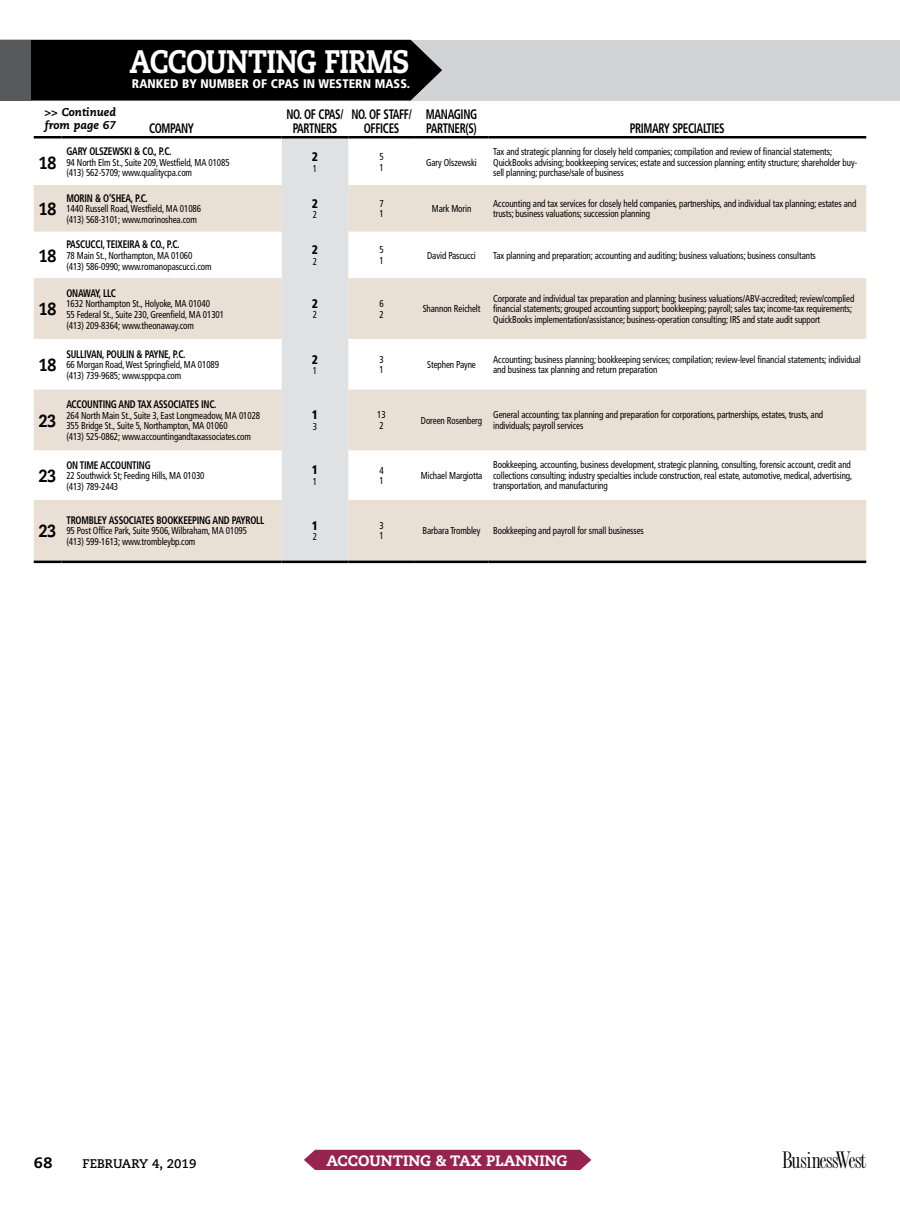
<style>
.page{position:relative;width:900px;height:1215px;background:#fff}
.page>*{position:absolute;margin:0;border:0;box-sizing:border-box;transform-origin:0 0}
.t1{font:800 32.5px "Caecilia";letter-spacing:-.025em;color:#fff;scale:.85 1}
.t2{font:24.75px "Fashion Compressed Plain";letter-spacing:-.045em;color:#000}
.t3{font:800 17.5px "Caecilia";letter-spacing:-.025em;color:#000;scale:.85 1}
.t4{font:800 15px "Caecilia";color:#fff}
.t5{font:800 15px "Caecilia";color:#000}
.t6{font:700 condensed 13.75px/13.8px "Frutiger";letter-spacing:-.03em;color:#000;text-align:center;scale:.8 1}
.t7{font:900 condensed 12.5px "Frutiger";letter-spacing:.005em;color:#fff}
.t8{font:700 12.5px "Caecilia";color:#000}
.t9{font:900 condensed 12.5px "Frutiger";color:#000;scale:.95 1}
.t10{font:italic 800 11.25px/12.5px "Caecilia";letter-spacing:.005em;color:#000}
.t11{font:700 condensed 11px "Frutiger";letter-spacing:-.025em;color:#000;scale:.85 1}
.t12{font:condensed 10px/10.6px "Frutiger";letter-spacing:-.01em;color:#000;scale:.9 1}
</style>
<div class="page">
<div style="left:304px;top:1150px;width:287px;height:20px;background:#97244e"></div>
<div style="left:0;top:40px;width:900px;height:60px;background:#d1d3d4"></div>
<svg style="left:0;top:40px;width:866px;height:522px"></svg>
<svg style="left:34px;top:185px;width:832px;height:376px;fill:#e9dfd5"></svg>
<hr style="left:34px;top:136px;width:27px;height:3px;background:#000">
<hr style="left:61px;top:136px;width:221px;height:3px;background:#000">
<hr style="left:488px;top:136px;width:378px;height:3px;background:#000">
<hr style="left:34px;top:561px;width:27px;height:2px;background:#000">
<hr style="left:61px;top:561px;width:221px;height:2px;background:#000">
<hr style="left:282px;top:561px;width:66px;height:2px;background:#000">
<hr style="left:348px;top:561px;width:67px;height:2px;background:#000">
<hr style="left:415px;top:561px;width:73px;height:2px;background:#000">
<hr style="left:488px;top:561px;width:378px;height:2px;background:#000">
<hr style="left:282px;top:136px;width:66px;height:3px;background:#000">
<hr style="left:348px;top:136px;width:67px;height:3px;background:#000">
<hr style="left:415px;top:136px;width:73px;height:3px;background:#000">
<p class="t10" style="left:44px;top:106px;width:73px">&gt;&gt; Continued from page 67</p>
<h1 class="t1" style="left:130px;top:42px;width:331px">ACCOUNTING FIRMS</h1>
<p class="t7" style="left:132px;top:77px;width:280px">RANKED BY NUMBER OF CPAS IN WESTERN MASS.</p>
<h3 class="t6" style="left:149px;top:121px;width:58px">COMPANY</h3>
<h3 class="t6" style="left:286px;top:107px;width:73px">NO. OF CPAS/<br>PARTNERS</h3>
<h3 class="t6" style="left:351px;top:107px;width:77px">NO. OF STAFF/<br>OFFICES</h3>
<h3 class="t6" style="left:426px;top:107px;width:66px;text-align:left">MANAGING<br>PARTNER(S)</h3>
<h3 class="t6" style="left:630px;top:121px;width:120px">PRIMARY SPECIALTIES</h3>
<h3 class="t3" style="left:39px;top:152px;width:22px">18</h3>
<h3 class="t3" style="left:39px;top:198px;width:22px">18</h3>
<h3 class="t3" style="left:39px;top:245px;width:22px">18</h3>
<h3 class="t3" style="left:39px;top:298px;width:22px">18</h3>
<h3 class="t3" style="left:39px;top:354px;width:22px">18</h3>
<h3 class="t3" style="left:39px;top:410px;width:22px">23</h3>
<h3 class="t3" style="left:39px;top:465px;width:22px">23</h3>
<h3 class="t3" style="left:39px;top:520px;width:22px">23</h3>
<p class="t11" style="left:66px;top:145px;width:125px">GARY OLSZEWSKI &amp; CO., P.C.</p>
<p class="t12" style="left:66px;top:157px;width:183px">94 North Elm St., Suite 209, Westfield, MA 01085 (413) 562-5709; www.qualitycpa.com</p>
<p class="t9" style="left:312px;top:149px;width:8px">2</p>
<p class="t12" style="left:313px;top:163px;width:6px">1</p>
<p class="t12" style="left:379px;top:152px;width:6px">5<br>1</p>
<p class="t12" style="left:426px;top:157px;width:58px">Gary Olszewski</p>
<p class="t12" style="left:493px;top:146px;width:406px">Tax and strategic planning for closely held companies; compilation and review of financial statements;<br>QuickBooks advising; bookkeeping services; estate and succession planning; entity structure; shareholder buy&shy;sell planning; purchase/sale of business</p>
<p class="t11" style="left:66px;top:191px;width:98px">MORIN &amp; O’SHEA, P.C.</p>
<p class="t12" style="left:66px;top:204px;width:151px">1440 Russell Road, Westfield, MA 01086 (413) 568-3101; www.morinoshea.com</p>
<p class="t9" style="left:312px;top:196px;width:8px">2</p>
<p class="t12" style="left:313px;top:210px;width:6px">2</p>
<p class="t12" style="left:379px;top:198px;width:6px">7<br>1</p>
<p class="t12" style="left:432px;top:203px;width:45px">Mark Morin</p>
<p class="t12" style="left:493px;top:198px;width:405px">Accounting and tax services for closely held companies, partnerships, and individual tax planning; estates and trusts; business valuations; succession planning</p>
<p class="t11" style="left:66px;top:238px;width:135px">PASCUCCI, TEIXEIRA &amp; CO., P.C.</p>
<p class="t12" style="left:66px;top:250px;width:163px">78 Main St., Northampton, MA 01060 (413) 586-0990; www.romanopascucci.com</p>
<p class="t9" style="left:312px;top:242px;width:8px">2</p>
<p class="t12" style="left:313px;top:256px;width:6px">2</p>
<p class="t12" style="left:379px;top:245px;width:6px">5<br>1</p>
<p class="t12" style="left:427px;top:250px;width:56px">David Pascucci</p>
<p class="t12" style="left:493px;top:250px;width:360px">Tax planning and preparation; accounting and auditing; business valuations; business consultants</p>
<p class="t11" style="left:66px;top:286px;width:60px">ONAWAY, LLC</p>
<p class="t12" style="left:66px;top:299px;width:177px">1632 Northampton St., Holyoke, MA 01040<br>55 Federal St., Suite 230, Greenfield, MA 01301 (413) 209-8364; www.theonaway.com</p>
<p class="t9" style="left:312px;top:296px;width:8px">2</p>
<p class="t12" style="left:313px;top:310px;width:6px">2</p>
<p class="t12" style="left:379px;top:298px;width:6px">6<br>2</p>
<p class="t12" style="left:423px;top:304px;width:66px">Shannon Reichelt</p>
<p class="t12" style="left:493px;top:293px;width:403px">Corporate and individual tax preparation and planning; business valuations/ABV-accredited; review/complied financial statements; grouped accounting support; bookkeeping; payroll; sales tax; income-tax requirements;<br>QuickBooks implementation/assistance; business-operation consulting; IRS and state audit support</p>
<p class="t11" style="left:66px;top:347px;width:142px">SULLIVAN, POULIN &amp; PAYNE, P.C.</p>
<p class="t12" style="left:66px;top:360px;width:171px">66 Morgan Road, West Springfield, MA 01089 (413) 739-9685; www.sppcpa.com</p>
<p class="t9" style="left:312px;top:352px;width:8px">2</p>
<p class="t12" style="left:313px;top:366px;width:6px">1</p>
<p class="t12" style="left:379px;top:354px;width:6px">3<br>1</p>
<p class="t12" style="left:427px;top:359px;width:56px">Stephen Payne</p>
<p class="t12" style="left:493px;top:354px;width:410px">Accounting; business planning; bookkeeping services; compilation; review-level financial statements; individual and business tax planning and return preparation</p>
<p class="t11" style="left:66px;top:398px;width:178px">ACCOUNTING AND TAX ASSOCIATES INC.</p>
<p class="t12" style="left:66px;top:410px;width:217px">264 North Main St., Suite 3, East Longmeadow, MA 01028<br>355 Bridge St., Suite 5, Northampton, MA 01060<br>(413) 525-0862; www.accountingandtaxassociates.com</p>
<p class="t9" style="left:312px;top:407px;width:8px">1</p>
<p class="t12" style="left:313px;top:421px;width:6px">3</p>
<p class="t12" style="left:377px;top:410px;width:11px">13<br>2</p>
<p class="t12" style="left:421px;top:415px;width:70px">Doreen Rosenberg</p>
<p class="t12" style="left:493px;top:410px;width:368px">General accounting; tax planning and preparation for corporations, partnerships, estates, trusts, and individuals; payroll services</p>
<p class="t11" style="left:66px;top:458px;width:101px">ON TIME ACCOUNTING</p>
<p class="t12" style="left:66px;top:470px;width:155px">22 Southwick St; Feeding Hills, MA 01030 (413) 789-2443</p>
<p class="t11" style="left:66px;top:513px;width:234px">TROMBLEY ASSOCIATES BOOKKEEPING AND PAYROLL</p>
<p class="t12" style="left:66px;top:526px;width:202px">95 Post Office Park, Suite 9506, Wilbraham, MA 01095 (413) 599-1613; www.trombleybp.com</p>
<p class="t9" style="left:312px;top:463px;width:8px">1</p>
<p class="t12" style="left:313px;top:476px;width:6px">1</p>
<p class="t12" style="left:379px;top:465px;width:6px">4<br>1</p>
<p class="t12" style="left:421px;top:470px;width:70px">Michael Margiotta</p>
<p class="t12" style="left:493px;top:460px;width:400px">Bookkeeping, accounting, business development, strategic planning, consulting, forensic account, credit and collections consulting; industry specialties include construction, real estate, automotive, medical, advertising, transportation, and manufacturing</p>
<p class="t9" style="left:312px;top:518px;width:8px">1</p>
<p class="t12" style="left:313px;top:532px;width:6px">2</p>
<p class="t12" style="left:379px;top:520px;width:6px">3<br>1</p>
<p class="t12" style="left:423px;top:525px;width:66px">Barbara Trombley</p>
<p class="t12" style="left:493px;top:525px;width:169px">Bookkeeping and payroll for small businesses</p>
<h3 class="t5" style="left:34px;top:1153px;width:20px">68</h3>
<p class="t8" style="left:82px;top:1156px;width:115px">FEBRUARY 4, 2019</p>
<h3 class="t4" style="left:326px;top:1151px;width:243px">ACCOUNTING &amp; TAX PLANNING</h3>
<h2 class="t2" style="left:782px;top:1145px;width:86px">BusinessWest</h2>
</div>
